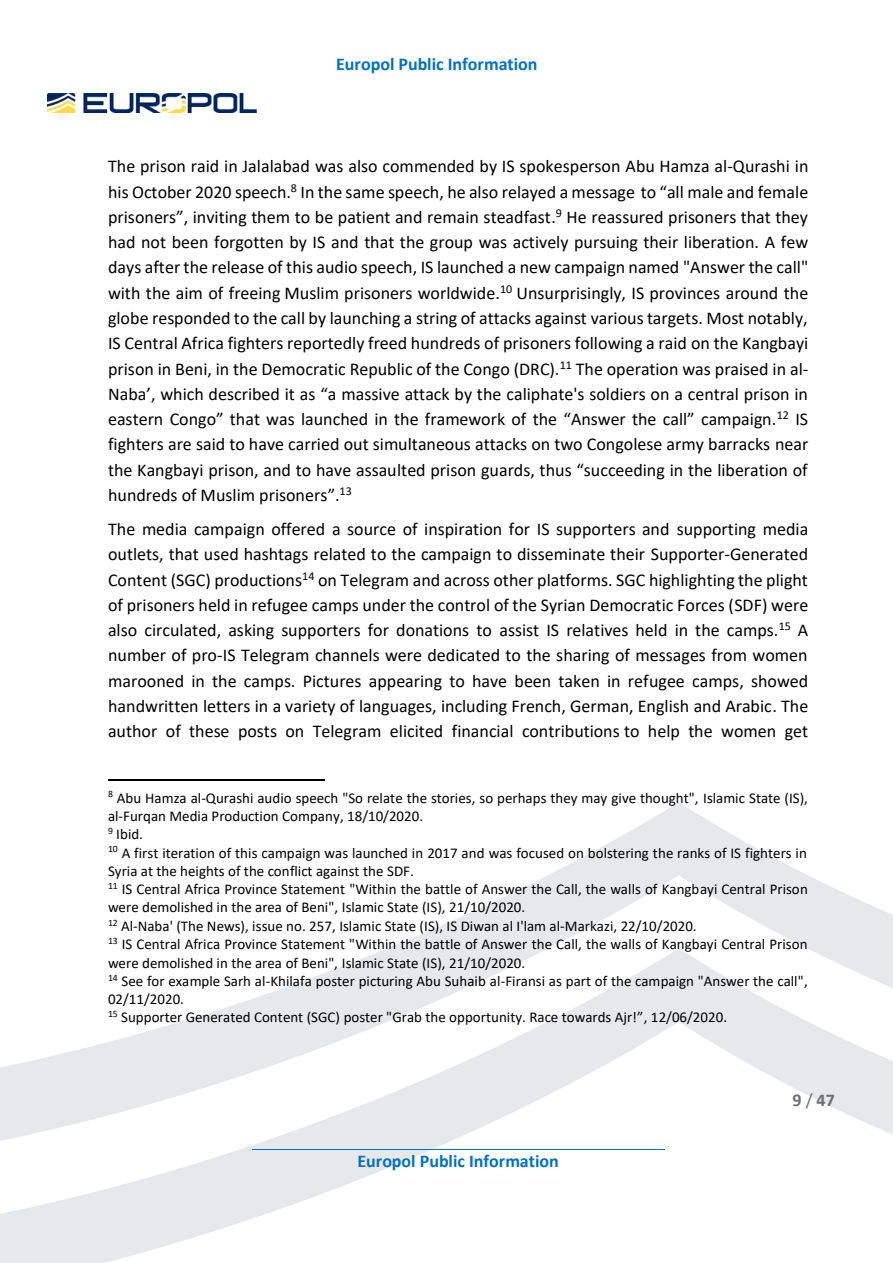
<style>
.page{position:relative;width:893px;height:1263px;background:#fff}
.page>*{position:absolute;margin:0;border:0;box-sizing:border-box;transform-origin:0 0}
.t1{font:18px/25.2px "Calibri";color:#000;text-align:justify}
.t2{font:700 18px "Calibri";color:#0070c0}
.t3{font:700 18px "Calibri";color:#6d6e70}
.t4{font:15px/18.3px "Calibri";color:#000}
.s1{font-weight:400}
</style>
<div class="page">
<img style="left:1px;top:802px;width:892px;height:461px">
<hr style="left:252px;top:1149px;width:412px;height:1px;background:#0070c0">
<img style="left:47px;top:93px;width:210px;height:20px">
<hr style="left:108px;top:780px;width:216px;height:1px;background:#000">
<p class="t2" style="left:336px;top:57px;width:203px">Europol Public Information</p>
<p class="t1" style="left:108px;top:155px;width:702px">The prison raid in Jalalabad was also commended by IS spokesperson Abu Hamza al-Qurashi in his October 2020 speech.<sup>8</sup> In the same speech, he also relayed a message to “all male and female prisoners”, inviting them to be patient and remain steadfast.<sup>9</sup> He reassured prisoners that they had not been forgotten by IS and that the group was actively pursuing their liberation. A few days after the release of this audio speech, IS launched a new campaign named "Answer the call" with the aim of freeing Muslim prisoners worldwide.<sup>10</sup> Unsurprisingly, IS provinces around the globe responded to the call by launching a string of attacks against various targets. Most notably, IS Central Africa fighters reportedly freed hundreds of prisoners following a raid on the Kangbayi prison in Beni, in the Democratic Republic of the Congo (DRC).<sup>11</sup> The operation was praised in al-Naba’, which described it as “a massive attack by the caliphate's soldiers on a central prison in eastern Congo” that was launched in the framework of the “Answer the call” campaign.<sup>12</sup> IS fighters are said to have carried out simultaneous attacks on two Congolese army barracks near the Kangbayi prison, and to have assaulted prison guards, thus “succeeding in the liberation of hundreds of Muslim prisoners”.<sup>13</sup></p>
<p class="t1" style="left:108px;top:518px;width:702px">The media campaign offered a source of inspiration for IS supporters and supporting media outlets, that used hashtags related to the campaign to disseminate their Supporter-Generated Content (SGC) productions<sup>14</sup> on Telegram and across other platforms. SGC highlighting the plight of prisoners held in refugee camps under the control of the Syrian Democratic Forces (SDF) were also circulated, asking supporters for donations to assist IS relatives held in the camps.<sup>15</sup> A number of pro-IS Telegram channels were dedicated to the sharing of messages from women marooned in the camps. Pictures appearing to have been taken in refugee camps, showed handwritten letters in a variety of languages, including French, German, English and Arabic. The author of these posts on Telegram elicited financial contributions to help the women get</p>
<p class="t4" style="left:108px;top:790px;width:701px"><sup>8</sup> Abu Hamza al-Qurashi audio speech "So relate the stories, so perhaps they may give thought", Islamic State (IS), al-Furqan Media Production Company, 18/10/2020.</p>
<p class="t4" style="left:108px;top:826px;width:37px"><sup>9</sup> Ibid.</p>
<p class="t4" style="left:108px;top:845px;width:700px"><sup>10</sup> A first iteration of this campaign was launched in 2017 and was focused on bolstering the ranks of IS fighters in<br>Syria at the heights of the conflict against the SDF.</p>
<p class="t4" style="left:108px;top:881px;width:701px"><sup>11</sup> IS Central Africa Province Statement "Within the battle of Answer the Call, the walls of Kangbayi Central Prison were demolished in the area of Beni", Islamic State (IS), 21/10/2020.</p>
<p class="t4" style="left:108px;top:918px;width:590px"><sup>12</sup> Al-Naba' (The News), issue no. 257, Islamic State (IS), IS Diwan al I'lam al-Markazi, 22/10/2020.</p>
<p class="t4" style="left:108px;top:936px;width:701px"><sup>13</sup> IS Central Africa Province Statement "Within the battle of Answer the Call, the walls of Kangbayi Central Prison were demolished in the area of Beni", Islamic State (IS), 21/10/2020.</p>
<p class="t4" style="left:108px;top:973px;width:701px"><sup>14</sup> See for example Sarh al-Khilafa poster picturing Abu Suhaib al-Firansi as part of the campaign "Answer the call",<br>02/11/2020.</p>
<p class="t4" style="left:108px;top:1009px;width:621px"><sup>15</sup> Supporter Generated Content (SGC) poster "Grab the opportunity. Race towards Ajr!”, 12/06/2020.</p>
<p class="t2" style="left:357px;top:1153px;width:203px">Europol Public Information</p>
<p class="t3" style="left:793px;top:1092px;width:44px">9<span class="s1">/</span> 47</p>
</div>
